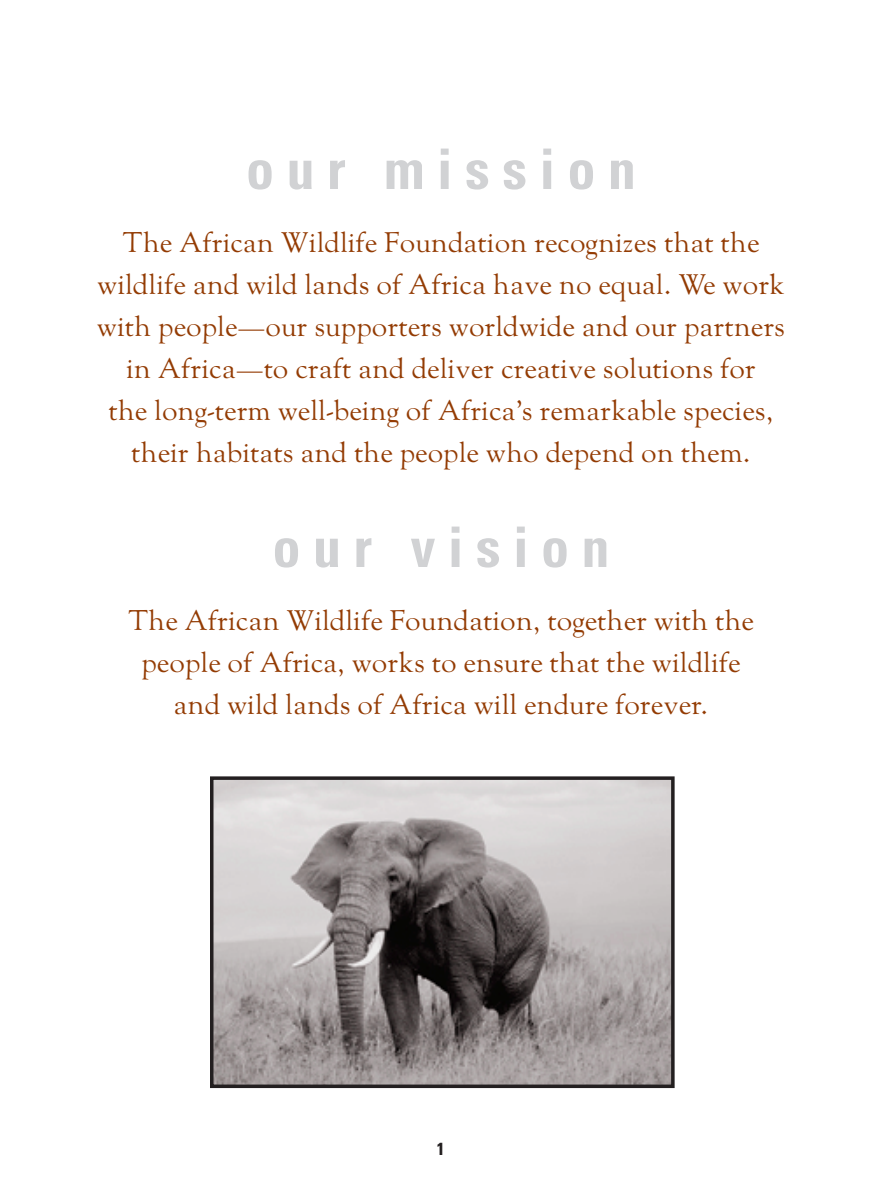
<style>
.page{position:relative;width:882px;height:1197px;background:#fff}
.page>*{position:absolute;margin:0;border:0;box-sizing:border-box;transform-origin:0 0}
.t1{font:700 condensed 56px "Univers";letter-spacing:.22em;color:#d1d2d4}
.t2{font:28px/42px "Goudy Oldstyle H";color:#933b03;text-align:center}
.t3{font:700 condensed 17.5px "Univers";color:#231f20}
</style>
<div class="page">
<img style="left:215px;top:781px;width:455px;height:302px">
<div style="left:210px;top:776px;width:465px;height:312px;border:4px solid #231f20"></div>
<h1 class="t1" style="left:246px;top:149px;width:391px">our mission</h1>
<p class="t2" style="left:97px;top:226px;width:690px">The African Wildlife Foundation recognizes that the wildlife and wild lands of Africa have no equal. We work with people—our supporters worldwide and our partners in Africa—to craft and deliver creative solutions for<br>the long-term well-being of Africa’s remarkable species, their habitats and the people who depend on them.</p>
<h1 class="t1" style="left:273px;top:527px;width:338px">our vision</h1>
<p class="t2" style="left:128px;top:604px;width:628px">The African Wildlife Foundation, together with the people of Africa, works to ensure that the wildlife and wild lands of Africa will endure forever.</p>
<p class="t3" style="left:437px;top:1142px;width:9px">1</p>
</div>
